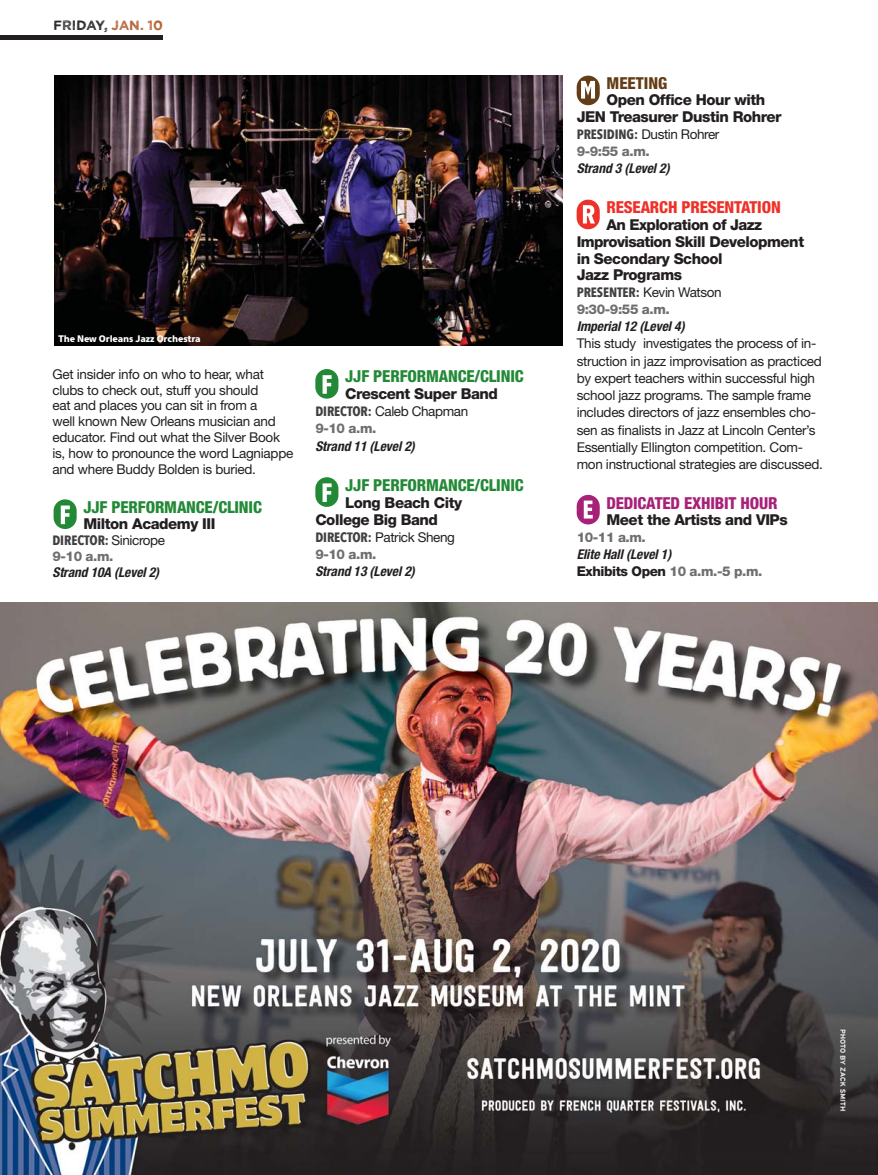
<style>
.page{position:relative;width:878px;height:1175px;background:#fff}
.page>*{position:absolute;margin:0;border:0;box-sizing:border-box;transform-origin:0 0}
.t1{font:800 condensed 16.5px "Helvetica Neue";letter-spacing:-.01em;color:#238937}
.t2{font:800 condensed 16.5px "Helvetica Neue";letter-spacing:-.01em;color:#ee3129}
.t3{font:800 condensed 16.5px "Helvetica Neue";letter-spacing:-.01em;color:#a82179}
.t4{font:800 condensed 16.5px "Helvetica Neue";color:#643d16}
.t5{font:800 15px/17px "Helvetica Neue";letter-spacing:-.03em;color:#231f20}
.t6{font:13.5px/17.2px "Helvetica Neue";letter-spacing:-.02em;color:#231f20}
.t7{font:italic 700 condensed 13.5px/17px "Helvetica Neue";letter-spacing:-.005em;color:#231f20}
.t8{font:800 13.5px/17px "Helvetica Neue";letter-spacing:-.03em;color:#6d6e70}
.t9{font:700 13.5px "Avenir Next Condensed";letter-spacing:-.005em;color:#404041}
.t10{font:13.5px "Wicked Grit";letter-spacing:-.01em;color:#231f20}
.t11{font:900 9px "Eau Sans";letter-spacing:-.015em;color:#fff}
.s1{color:#b35c2c}
.s2{font-family:"Helvetica Neue";font-weight:400;color:#231f20}
.s3{font-family:"Avenir Next Condensed";font-weight:700;color:#404041}
.s4{font-weight:800;color:#6d6e70}
.s5{font-weight:400;color:#231f20}
.s6{font-weight:800;font-style:normal;font-stretch:normal}
.s7{font-weight:800;font-style:normal;font-stretch:normal;color:#6d6e70}
</style>
<div class="page">
<div style="left:0;top:35px;width:162px;height:5px;background:#231f20"></div>
<img style="left:0;top:602px;width:878px;height:572px">
<img style="left:54px;top:76px;width:508px;height:270px">
<div style="left:576px;top:200px;width:23px;height:29px;background:#ee3129;border-radius:12px"></div>
<svg style="left:583px;top:205px;width:12px;height:18px"></svg>
<div style="left:576px;top:76px;width:23px;height:29px;background:#643d16;border-radius:12px"></div>
<svg style="left:581px;top:81px;width:14px;height:18px"></svg>
<div style="left:54px;top:499px;width:23px;height:30px;background:#238937;border-radius:12px"></div>
<svg style="left:61px;top:505px;width:9px;height:19px"></svg>
<div style="left:315px;top:369px;width:23px;height:29px;background:#238937;border-radius:12px"></div>
<svg style="left:322px;top:375px;width:9px;height:19px"></svg>
<div style="left:315px;top:477px;width:23px;height:30px;background:#238937;border-radius:12px"></div>
<svg style="left:322px;top:483px;width:9px;height:19px"></svg>
<div style="left:576px;top:495px;width:23px;height:29px;background:#a82179;border-radius:12px"></div>
<svg style="left:583px;top:500px;width:9px;height:18px"></svg>
<p class="t10" style="left:53px;top:17px;width:111px">friday, <span class="s1">JAN. 10</span></p>
<p class="t11" style="left:58px;top:334px;width:144px">The New Orleans Jazz Orchestra</p>
<p class="t6" style="left:52px;top:368px;width:242px;line-height:15.9px">Get insider info on who to hear, what clubs to check out, stuff you should<br>eat and places you can sit in from a<br>well known New Orleans musician and educator. Find out what the Silver Book is, how to pronounce the word Lagniappe and where Buddy Bolden is buried.</p>
<p class="t1" style="left:83px;top:501px;width:180px">JJF PERFORMANCE/CLINIC</p>
<p class="t5" style="left:83px;top:517px;width:134px">Milton Academy III</p>
<p class="t9" style="left:52px;top:531px;width:114px">DIRECTOR: <span class="s2">Sinicrope</span></p>
<p class="t8" style="left:52px;top:549px;width:63px">9-10 a.m.</p>
<p class="t7" style="left:52px;top:565px;width:108px">Strand 10A (Level 2)</p>
<p class="t1" style="left:345px;top:370px;width:180px">JJF PERFORMANCE/CLINIC</p>
<p class="t5" style="left:345px;top:387px;width:154px">Crescent Super Band</p>
<p class="t6" style="left:315px;top:404px;width:154px"><span class="s3">DIRECTOR:</span> Caleb Chapman<br><span class="s4">9-10 a.m.</span></p>
<p class="t7" style="left:315px;top:439px;width:101px">Strand 11 (Level 2)</p>
<p class="t1" style="left:345px;top:479px;width:180px">JJF PERFORMANCE/CLINIC</p>
<p class="t5" style="left:315px;top:495px;width:148px;text-indent:30px">Long Beach City<br>College Big Band</p>
<p class="t6" style="left:315px;top:530px;width:141px"><span class="s3">DIRECTOR:</span> Patrick Sheng<br><span class="s4">9-10 a.m.</span></p>
<p class="t7" style="left:315px;top:564px;width:101px">Strand 13 (Level 2)</p>
<p class="t4" style="left:606px;top:77px;width:62px">MEETING</p>
<p class="t5" style="left:576px;top:93px;width:206px;text-indent:30px">Open Office Hour with<br>JEN Treasurer Dustin Rohrer</p>
<p class="t6" style="left:576px;top:128px;width:144px"><span class="s3">PRESIDING:</span> Dustin Rohrer<br><span class="s4">9-9:55 a.m.</span></p>
<p class="t7" style="left:576px;top:162px;width:95px">Strand 3 (Level 2)</p>
<p class="t2" style="left:606px;top:201px;width:176px">RESEARCH PRESENTATION</p>
<p class="t5" style="left:576px;top:217px;width:229px;text-indent:30px">An Exploration of Jazz<br>Improvisation Skill Development in Secondary School<br>Jazz Programs</p>
<p class="t8" style="left:576px;top:286px;width:146px"><span class="s3">PRESENTER:</span> <span class="s5">Kevin Watson<br></span>9:30-9:55 a.m.</p>
<p class="t7" style="left:576px;top:320px;width:109px">Imperial 12 (Level 4)</p>
<p class="t6" style="left:576px;top:336px;width:248px">This study investigates the process of in&shy;struction in jazz improvisation as practiced by expert teachers within successful high school jazz programs. The sample frame includes directors of jazz ensembles cho&shy;sen as finalists in Jazz at Lincoln Center’s Essentially Ellington competition. Com&shy;mon instructional strategies are discussed.</p>
<p class="t3" style="left:606px;top:497px;width:173px">DEDICATED EXHIBIT HOUR</p>
<p class="t5" style="left:606px;top:513px;width:183px">Meet the Artists and VIPs</p>
<p class="t8" style="left:576px;top:530px;width:71px">10-11 a.m.</p>
<p class="t7" style="left:576px;top:547px;width:187px">Elite Hall (Level 1)<br><span class="s6">Exhibits Open</span> <span class="s7">10 a.m.-5 p.m.</span></p>
</div>
